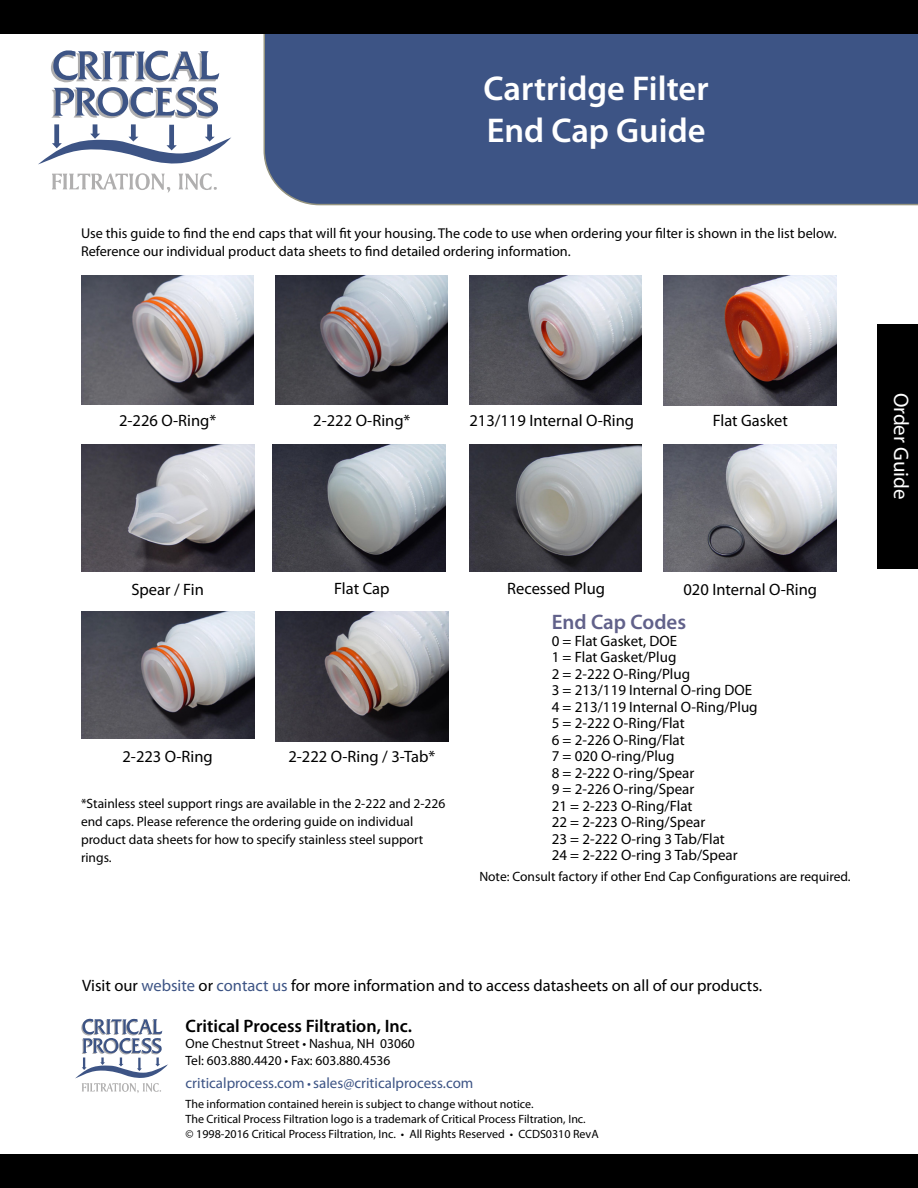
<style>
.page{position:relative;width:918px;height:1188px;background:#fff}
.page>*{position:absolute;margin:0;border:0;box-sizing:border-box;transform-origin:0 0}
.t1{font:600 34.5px/42px "Myriad Pro";color:#fff}
.t2{font:600 21px "Myriad Pro";color:#61618a}
.t3{font:21px "Myriad Pro";color:#fff}
.t4{font:600 18px "Myriad Pro";color:#000}
.t5{font:16.5px "Myriad Pro";color:#000}
.t6{font:15px/16.5px "Myriad Pro";color:#000}
.t7{font:15px "Myriad Pro";color:#3d5485}
.t8{font:14.25px/18px "Myriad Pro";color:#000}
.t9{font:13.5px/18px "Myriad Pro";color:#000}
.t10{font:12px/15px "Myriad Pro";color:#000}
.s1{color:#3d5485}
.s2{font-style:italic;font-size:13.5px}
</style>
<div class="page">
<div style="left:263px;top:33px;width:655px;height:173px;background:#3d5485"></div>
<div style="left:0;top:0;width:918px;height:33px;background:#000"></div>
<svg style="left:38px;top:50px;width:193px;height:114px"></svg>
<svg style="left:52px;top:173px;width:118px;height:20px"></svg>
<svg style="left:178px;top:173px;width:39px;height:17px"></svg>
<img style="left:81px;top:276px;width:172px;height:129px">
<img style="left:469px;top:276px;width:173px;height:129px">
<img style="left:275px;top:276px;width:173px;height:129px">
<img style="left:664px;top:276px;width:173px;height:130px">
<img style="left:81px;top:444px;width:173px;height:128px">
<img style="left:469px;top:444px;width:172px;height:128px">
<img style="left:272px;top:444px;width:174px;height:128px">
<img style="left:664px;top:444px;width:173px;height:128px">
<img style="left:81px;top:611px;width:173px;height:128px">
<img style="left:275px;top:611px;width:174px;height:130px">
<div style="left:878px;top:324px;width:40px;height:244px;background:#000"></div>
<div style="left:0;top:1154px;width:918px;height:34px;background:#000"></div>
<svg style="left:75px;top:1019px;width:93px;height:74px"></svg>
<h1 class="t1" style="left:484px;top:66px;width:227px">Cartridge Filter<br>End Cap Guide</h1>
<p class="t8" style="left:81px;top:224px;width:757px">Use this guide to find the end caps that will fit your housing. The code to use when ordering your filter is shown in the list below.<br>Reference our individual product data sheets to find detailed ordering information.</p>
<p class="t5" style="left:119px;top:410px;width:99px">2-226 O-Ring*</p>
<p class="t5" style="left:313px;top:410px;width:99px">2-222 O-Ring*</p>
<p class="t5" style="left:469px;top:410px;width:166px">213/119 Internal O-Ring</p>
<p class="t5" style="left:713px;top:410px;width:77px">Flat Gasket</p>
<p class="t5" style="left:131px;top:580px;width:74px">Spear / Fin</p>
<p class="t5" style="left:334px;top:578px;width:57px">Flat Cap</p>
<p class="t5" style="left:507px;top:578px;width:99px">Recessed Plug</p>
<p class="t5" style="left:683px;top:580px;width:135px">020 Internal O-Ring</p>
<p class="t5" style="left:123px;top:747px;width:92px">2-223 O-Ring</p>
<p class="t5" style="left:288px;top:747px;width:149px">2-222 O-Ring / 3-Tab*</p>
<p class="t9" style="left:81px;top:795px;width:366px">*Stainless steel support rings are available in the 2-222 and 2-226 end caps. Please reference the ordering guide on individual product data sheets for how to specify stainless steel support rings.</p>
<h2 class="t2" style="left:552px;top:609px;width:136px">End Cap Codes</h2>
<p class="t6" style="left:552px;top:632px;width:207px">0 = Flat Gasket, DOE<br>1 = Flat Gasket/Plug<br>2 = 2-222 O-Ring/Plug<br>3 = 213/119 Internal O-ring DOE<br>4 = 213/119 Internal O-Ring/Plug<br>5 = 2-222 O-Ring/Flat<br>6 = 2-226 O-Ring/Flat<br>7 = 020 O-ring/Plug<br>8 = 2-222 O-ring/Spear<br>9 = 2-226 O-ring/Spear<br>21 = 2-223 O-Ring/Flat<br>22 = 2-223 O-Ring/Spear<br>23 = 2-222 O-ring 3 Tab/Flat<br>24 = 2-222 O-ring 3 Tab/Spear</p>
<p class="t9" style="left:479px;top:867px;width:373px">Note: Consult factory if other End Cap Configurations are required.</p>
<p class="t5" style="left:82px;top:975px;width:681px">Visit our <span class="s1">website</span> or <span class="s1">contact us</span> for more information and to access datasheets on all of our products.</p>
<h3 class="t4" style="left:186px;top:1015px;width:228px">Critical Process Filtration, Inc.</h3>
<p class="t9" style="left:186px;top:1036px;width:231px;line-height:16px">One Chestnut Street • Nashua, NH 03060<br>Tel: 603.880.4420 • Fax: 603.880.4536</p>
<p class="t7" style="left:186px;top:1074px;width:289px">criticalprocess.com <span class="s2">•</span> sales@criticalprocess.com</p>
<p class="t10" style="left:186px;top:1097px;width:415px">The information contained herein is subject to change without notice.<br>The Critical Process Filtration logo is a trademark of Critical Process Filtration, Inc.<br>© 1998-2016 Critical Process Filtration, Inc. • All Rights Reserved • CCDS0310 RevA</p>
<h2 class="t3" style="left:914px;top:393px;width:109px;rotate:90deg">Order Guide</h2>
</div>
